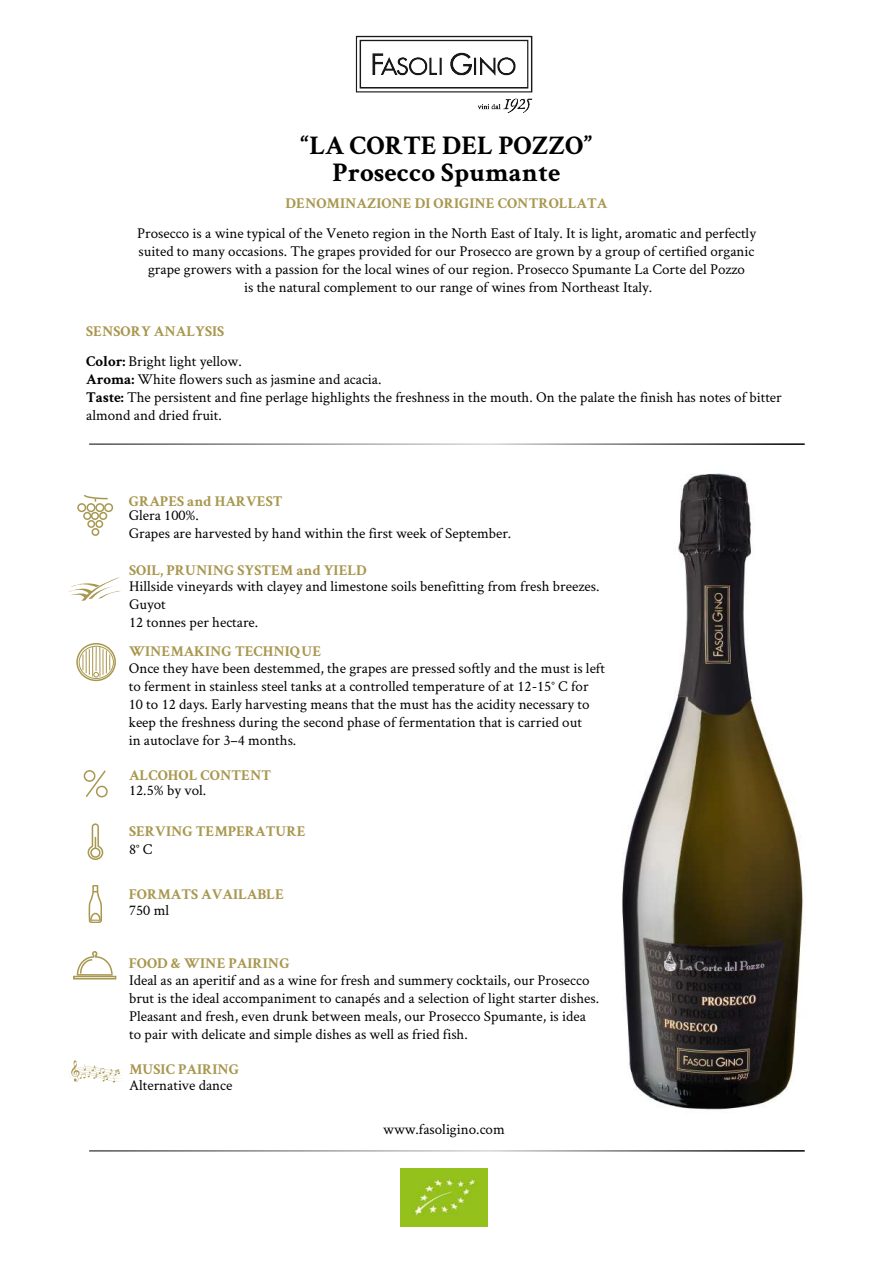
<style>
.page{position:relative;width:893px;height:1263px;background:#fff}
.page>*{position:absolute;margin:0;border:0;box-sizing:border-box;transform-origin:0 0}
.t1{font:700 27px "Crimson Text";letter-spacing:.005em;color:#000}
.t2{font:15px/18px "Crimson Text";color:#000}
.t3{font:700 15px "Crimson Text";color:#a8974f}
.s1{font-weight:700;color:#a8974f}
.s2{font-weight:700}
</style>
<div class="page">
<img style="left:355px;top:35px;width:178px;height:78px">
<svg style="left:68px;top:577px;width:53px;height:24px"></svg>
<div style="left:96px;top:786px;width:12px;height:11px;border:2px solid #a8974f;border-radius:50%"></div>
<svg style="left:84px;top:770px;width:23px;height:28px"></svg>
<svg style="left:88px;top:823px;width:15px;height:37px"></svg>
<div style="left:73px;top:976px;width:43px;height:3px;border:2px solid #a8974f"></div>
<svg style="left:76px;top:951px;width:37px;height:25px"></svg>
<svg style="left:70px;top:1060px;width:52px;height:22px"></svg>
<img style="left:401px;top:1168px;width:86px;height:58px">
<img style="left:622px;top:473px;width:182px;height:637px">
<svg style="left:89px;top:885px;width:13px;height:38px"></svg>
<div style="left:76px;top:643px;width:40px;height:38px;border:2px solid #a8974f;border-radius:50%"></div>
<div style="left:79px;top:646px;width:35px;height:33px;border:1px solid #a8974f;border-radius:50%"></div>
<svg style="left:83px;top:647px;width:27px;height:30px"></svg>
<div style="left:77px;top:503px;width:9px;height:9px;border:2px solid #a8974f;border-radius:50%"></div>
<div style="left:86px;top:503px;width:9px;height:9px;border:2px solid #a8974f;border-radius:50%"></div>
<div style="left:95px;top:520px;width:8px;height:8px;border:2px solid #a8974f;border-radius:50%"></div>
<div style="left:87px;top:520px;width:8px;height:8px;border:2px solid #a8974f;border-radius:50%"></div>
<div style="left:92px;top:528px;width:7px;height:8px;border:2px solid #a8974f;border-radius:50%"></div>
<div style="left:91px;top:512px;width:8px;height:8px;border:2px solid #a8974f;border-radius:50%"></div>
<div style="left:99px;top:512px;width:8px;height:8px;border:2px solid #a8974f;border-radius:50%"></div>
<div style="left:83px;top:512px;width:8px;height:8px;border:2px solid #a8974f;border-radius:50%"></div>
<div style="left:95px;top:503px;width:9px;height:9px;border:2px solid #a8974f;border-radius:50%"></div>
<div style="left:104px;top:503px;width:9px;height:9px;border:2px solid #a8974f;border-radius:50%"></div>
<svg style="left:83px;top:495px;width:25px;height:7px"></svg>
<h1 class="t1" style="left:301px;top:129px;width:293px">“LA CORTE DEL POZZO”</h1>
<h1 class="t1" style="left:333px;top:156px;width:229px">Prosecco Spumante</h1>
<p class="t3" style="left:286px;top:194px;width:323px">DENOMINAZIONE DI ORIGINE CONTROLLATA</p>
<p class="t2" style="left:137px;top:223px;width:620px;text-align:center">Prosecco is a wine typical of the Veneto region in the North East of Italy. It is light, aromatic and perfectly suited to many occasions. The grapes provided for our Prosecco are grown by a group of certified organic grape growers with a passion for the local wines of our region. Prosecco Spumante La Corte del Pozzo<br>is the natural complement to our range of wines from Northeast Italy.</p>
<p class="t2" style="left:86px;top:316px;width:157px;line-height:30px"><span class="s1">SENSORY ANALYSIS<br></span><span class="s2">Color:</span> Bright light yellow.</p>
<p class="t2" style="left:86px;top:370px;width:697px"><span class="s2">Aroma:</span> White flowers such as jasmine and acacia.<br><span class="s2">Taste:</span> The persistent and fine perlage highlights the freshness in the mouth. On the palate the finish has notes of bitter almond and dried fruit.</p>
<p class="t3" style="left:129px;top:492px;width:155px">GRAPES and HARVEST</p>
<p class="t2" style="left:129px;top:506px;width:384px">Glera 100%.<br>Grapes are harvested by hand within the first week of September.</p>
<p class="t2" style="left:129px;top:577px;width:472px">Hillside vineyards with clayey and limestone soils benefitting from fresh breezes.<br>Guyot<br>12 tonnes per hectare.</p>
<p class="t2" style="left:129px;top:659px;width:478px">Once they have been destemmed, the grapes are pressed softly and the must is left to ferment in stainless steel tanks at a controlled temperature of at 12-15° C for 10 to 12 days. Early harvesting means that the must has the acidity necessary to keep the freshness during the second phase of fermentation that is carried out<br>in autoclave for 3–4 months.</p>
<p class="t2" style="left:129px;top:780px;width:79px">12.5% by vol.</p>
<p class="t3" style="left:129px;top:561px;width:239px">SOIL, PRUNING SYSTEM and YIELD</p>
<p class="t3" style="left:129px;top:642px;width:193px">WINEMAKING TECHNIQUE</p>
<p class="t3" style="left:129px;top:766px;width:144px">ALCOHOL CONTENT</p>
<p class="t3" style="left:129px;top:822px;width:178px">SERVING TEMPERATURE</p>
<p class="t2" style="left:129px;top:840px;width:25px">8° C</p>
<p class="t3" style="left:129px;top:885px;width:157px">FORMATS AVAILABLE</p>
<p class="t2" style="left:129px;top:901px;width:42px">750 ml</p>
<p class="t3" style="left:129px;top:954px;width:162px">FOOD &amp; WINE PAIRING</p>
<p class="t2" style="left:129px;top:970px;width:471px">Ideal as an aperitif and as a wine for fresh and summery cocktails, our Prosecco brut is the ideal accompaniment to canapés and a selection of light starter dishes.<br>Pleasant and fresh, even drunk between meals, our Prosecco Spumante, is idea to pair with delicate and simple dishes as well as fried fish.</p>
<p class="t2" style="left:129px;top:1076px;width:105px">Alternative dance</p>
<p class="t3" style="left:129px;top:1060px;width:112px">MUSIC PAIRING</p>
<p class="t2" style="left:383px;top:1119px;width:123px">www.fasoligino.com</p>
</div>
